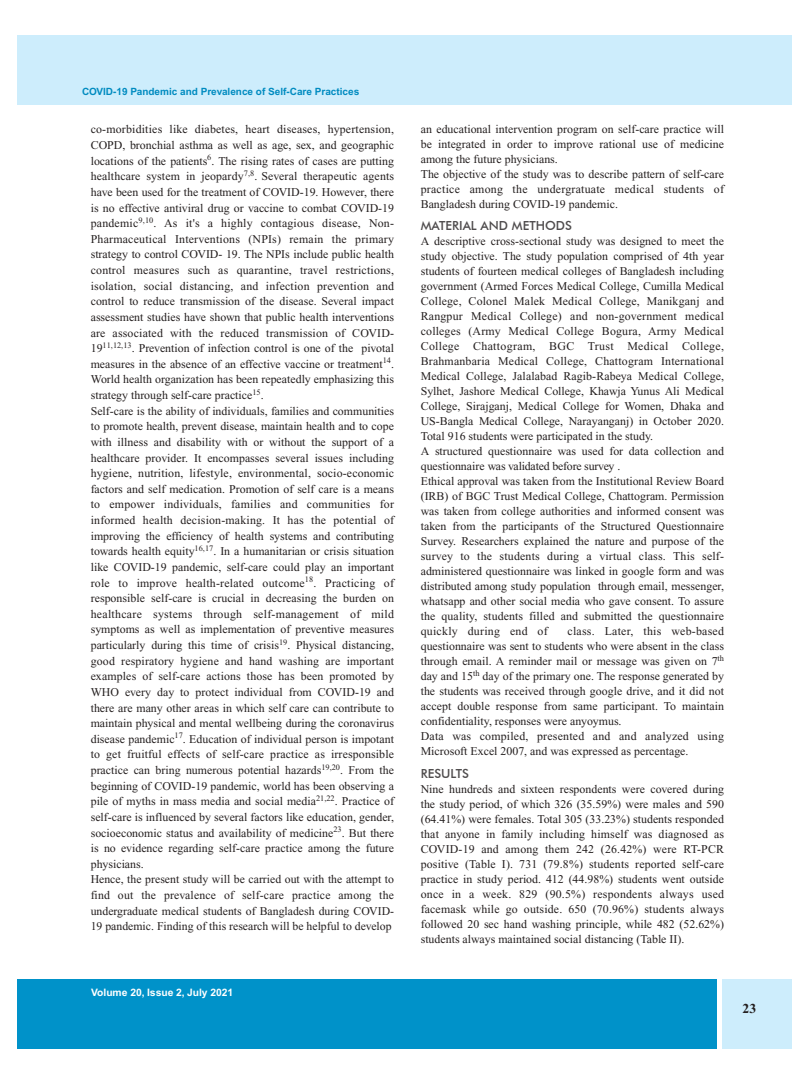
<style>
.page{position:relative;width:810px;height:1080px;background:#fff}
.page>*{position:absolute;margin:0;border:0;box-sizing:border-box;transform-origin:0 0}
.t1{font:700 13.75px "Times New Roman";color:#241f1f}
.t2{font:500 12.5px "Futura BT";color:#4f4c4d}
.t3{font:11.88px/15.6px "Times New Roman";color:#241f1f}
.t4{font:700 10.25px "Helvetica";color:#fff}
.t5{font:700 10px "Helvetica";color:#008bc0}
</style>
<div class="page">
<div style="left:18px;top:35px;width:774px;height:70px;background:#cdedfc"></div>
<div style="left:18px;top:979px;width:699px;height:69px;background:#0092c9"></div>
<div style="left:723px;top:979px;width:69px;height:69px;background:#cdedfc"></div>
<p class="t5" style="left:82px;top:86px;width:279px">COVID-19 Pandemic and Prevalence of Self-Care Practices</p>
<p class="t3" style="left:91px;top:122px;width:305px">co-morbidities like diabetes, heart diseases, hypertension, COPD, bronchial asthma as well as age, sex, and geographic locations of the patients<sup>6</sup>. The rising rates of cases are putting healthcare system in jeopardy<sup>7,8</sup>. Several therapeutic agents have been used for the treatment of COVID-19. However, there is no effective antiviral drug or vaccine to combat COVID-19 pandemic<sup>9,10</sup>. As it's a highly contagious disease, Non-Pharmaceutical Interventions (NPIs) remain the primary strategy to control COVID- 19. The NPIs include public health control measures such as quarantine, travel restrictions, isolation, social distancing, and infection prevention and control to reduce transmission of the disease. Several impact assessment studies have shown that public health interventions are associated with the reduced transmission of COVID-19<sup>11,12,13</sup>. Prevention of infection control is one of the pivotal measures in the absence of an effective vaccine or treatment<sup>14</sup>.<br>World health organization has been repeatedly emphasizing this strategy through self-care practice<sup>15</sup>.<br>Self-care is the ability of individuals, families and communities to promote health, prevent disease, maintain health and to cope with illness and disability with or without the support of a healthcare provider. It encompasses several issues including hygiene, nutrition, lifestyle, environmental, socio-economic factors and self medication. Promotion of self care is a means to empower individuals, families and communities for informed health decision-making. It has the potential of improving the efficiency of health systems and contributing towards health equity<sup>16,17</sup>. In a humanitarian or crisis situation like COVID-19 pandemic, self-care could play an important role to improve health-related outcome<sup>18</sup>. Practicing of responsible self-care is crucial in decreasing the burden on healthcare systems through self-management of mild symptoms as well as implementation of preventive measures particularly during this time of crisis<sup>19</sup>. Physical distancing, good respiratory hygiene and hand washing are important examples of self-care actions those has been promoted by WHO every day to protect individual from COVID-19 and there are many other areas in which self care can contribute to maintain physical and mental wellbeing during the coronavirus disease pandemic<sup>17</sup>. Education of individual person is impotant to get fruitful effects of self-care practice as irresponsible practice can bring numerous potential hazards<sup>19,20</sup>. From the beginning of COVID-19 pandemic, world has been observing a pile of myths in mass media and social media<sup>21,22</sup>. Practice of self-care is influenced by several factors like education, gender, socioeconomic status and availability of medicine<sup>23</sup>. But there is no evidence regarding self-care practice among the future physicians.<br>Hence, the present study will be carried out with the attempt to find out the prevalence of self-care practice among the undergraduate medical students of Bangladesh during COVID-19 pandemic. Finding of this research will be helpful to develop</p>
<p class="t4" style="left:91px;top:986px;width:143px">Volume 20, Issue 2, July 2021</p>
<p class="t3" style="left:421px;top:122px;width:305px;line-height:15px">an educational intervention program on self-care practice will be integrated in order to improve rational use of medicine among the future physicians.<br>The objective of the study was to describe pattern of self-care practice among the undergratuate medical students of Bangladesh during COVID-19 pandemic.</p>
<p class="t2" style="left:421px;top:218px;width:153px">MATERIAL AND METHODS</p>
<p class="t3" style="left:421px;top:234px;width:305px;line-height:15px">A descriptive cross-sectional study was designed to meet the study objective. The study population comprised of 4th year students of fourteen medical colleges of Bangladesh including government (Armed Forces Medical College, Cumilla Medical College, Colonel Malek Medical College, Manikganj and Rangpur Medical College) and non-government medical colleges (Army Medical College Bogura, Army Medical College Chattogram, BGC Trust Medical College, Brahmanbaria Medical College, Chattogram International Medical College, Jalalabad Ragib-Rabeya Medical College, Sylhet, Jashore Medical College, Khawja Yunus Ali Medical College, Sirajganj, Medical College for Women, Dhaka and US-Bangla Medical College, Narayanganj) in October 2020.<br>Total 916 students were participated in the study.<br>A structured questionnaire was used for data collection and questionnaire was validated before survey .<br>Ethical approval was taken from the Institutional Review Board (IRB) of BGC Trust Medical College, Chattogram. Permission was taken from college authorities and informed consent was taken from the participants of the Structured Questionnaire Survey. Researchers explained the nature and purpose of the survey to the students during a virtual class. This self&shy;administered questionnaire was linked in google form and was distributed among study population through email, messenger, whatsapp and other social media who gave consent. To assure the quality, students filled and submitted the questionnaire quickly during end of</p>
<p class="t3" style="left:421px;top:624px;width:305px;line-height:15px;text-indent:147px">class. Later, this web-based questionnaire was sent to students who were absent in the class through email. A reminder mail or message was given on 7<sup>th </sup>day and 15<sup>th</sup> day of the primary one. The response generated by the students was received through google drive, and it did not accept double response from same participant. To maintain confidentiality, responses were anyoymus.<br>Data was compiled, presented and and analyzed using Microsoft Excel 2007, and was expressed as percentage.</p>
<p class="t2" style="left:421px;top:766px;width:50px">RESULTS</p>
<p class="t3" style="left:421px;top:782px;width:305px;line-height:15px;text-align:justify">Nine hundreds and sixteen respondents were covered during the study period, of which 326 (35.59%) were males and 590 (64.41%) were females. Total 305 (33.23%) students responded that anyone in family including himself was diagnosed as COVID-19 and among them 242 (26.42%) were RT-PCR positive (Table I). 731 (79.8%) students reported self-care practice in study period. 412 (44.98%) students went outside once in a week. 829 (90.5%) respondents always used facemask while go outside. 650 (70.96%) students always followed 20 sec hand washing principle, while 482 (52.62%) students always maintained social distancing (Table II).</p>
<p class="t1" style="left:743px;top:1000px;width:15px">23</p>
</div>
